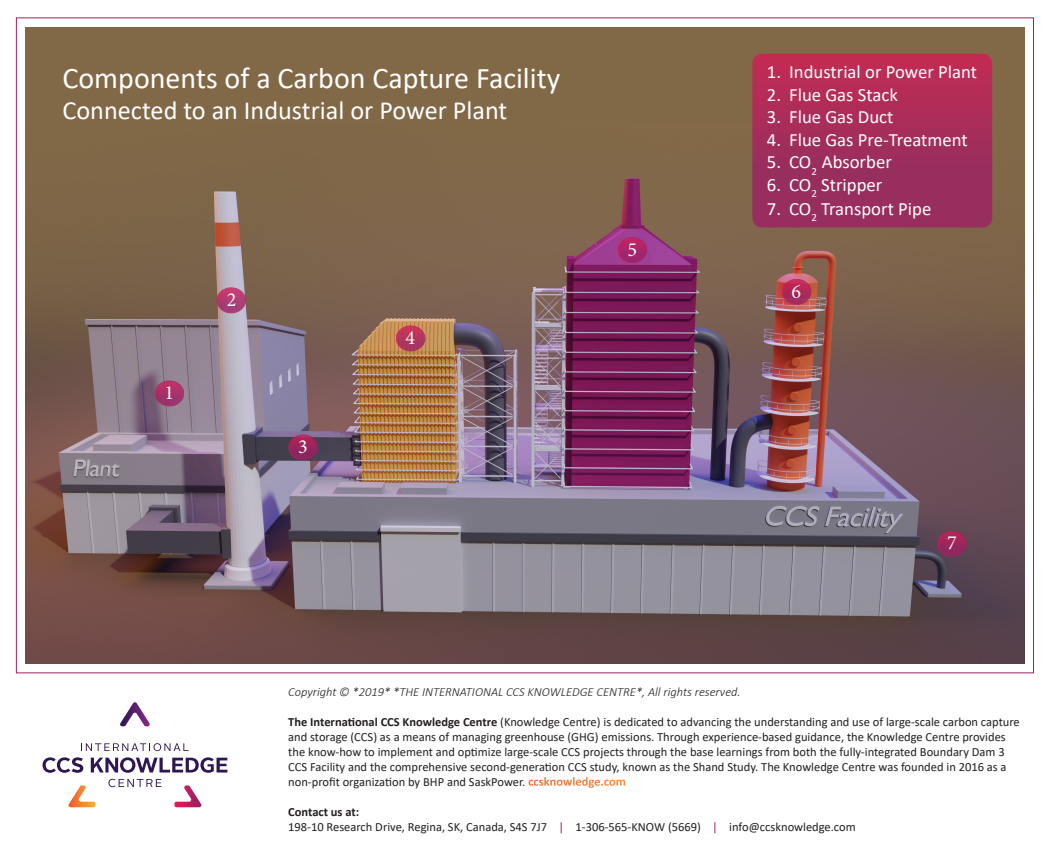
<style>
.page{position:relative;width:1050px;height:850px;background:#fff}
.page>*{position:absolute;margin:0;border:0;box-sizing:border-box;transform-origin:0 0}
.t1{font:30px "Calibri";color:#fff}
.t2{font:26.25px "Calibri";color:#fff}
.t3{font:20px "Minion Pro";color:#fff}
.t4{font:18.75px "Calibri";color:#fff}
.t5{font:12.5px/15px "Calibri";color:#231f20}
.t6{font:italic 300 12.5px "Calibri";color:#231f20}
.t7{font:700 12.5px "Calibri";color:#231f20}
.s1{font-weight:700}
.s2{font-weight:700;color:#fff}
.s3{color:#9e2064}
</style>
<div class="page">
<img style="left:25px;top:124px;width:1000px;height:539px">
<svg style="left:81px;top:743px;width:108px;height:8px"></svg>
<svg style="left:42px;top:757px;width:41px;height:16px"></svg>
<svg style="left:91px;top:757px;width:136px;height:16px"></svg>
<svg style="left:108px;top:779px;width:53px;height:8px"></svg>
<svg style="left:174px;top:785px;width:28px;height:22px"></svg>
<svg style="left:120px;top:702px;width:30px;height:24px"></svg>
<svg style="left:68px;top:785px;width:28px;height:22px"></svg>
<div style="left:25px;top:28px;width:1000px;height:96px;background:#816847"></div>
<div style="left:752px;top:54px;width:240px;height:174px;background:linear-gradient(to bottom,#be2b54,#8e2f61);border-radius:10px"></div>
<svg style="left:155px;top:381px;width:29px;height:25px"></svg>
<div style="left:155px;top:381px;width:29px;height:25px;border:1px solid #fff;border-radius:50%"></div>
<svg style="left:217px;top:288px;width:28px;height:25px"></svg>
<div style="left:217px;top:288px;width:29px;height:25px;border:1px solid #fff;border-radius:50%"></div>
<svg style="left:289px;top:435px;width:28px;height:25px"></svg>
<div style="left:289px;top:435px;width:29px;height:25px;border:1px solid #fff;border-radius:50%"></div>
<svg style="left:396px;top:326px;width:29px;height:25px"></svg>
<div style="left:396px;top:326px;width:29px;height:25px;border:1px solid #fff;border-radius:50%"></div>
<svg style="left:618px;top:238px;width:28px;height:25px"></svg>
<div style="left:618px;top:238px;width:29px;height:25px;border:1px solid #fff;border-radius:50%"></div>
<svg style="left:782px;top:279px;width:29px;height:25px"></svg>
<div style="left:782px;top:279px;width:29px;height:25px;border:1px solid #fff;border-radius:50%"></div>
<svg style="left:938px;top:531px;width:28px;height:25px"></svg>
<div style="left:938px;top:531px;width:29px;height:25px;border:1px solid #fff;border-radius:50%"></div>
<p class="t1" style="left:62px;top:57px;width:499px">Components of a Carbon Capture Facility</p>
<p class="t4" style="left:767px;top:59px;width:212px">1. Industrial or Power Plant</p>
<p class="t4" style="left:767px;top:82px;width:133px">2. Flue Gas Stack</p>
<p class="t4" style="left:767px;top:104px;width:128px">3. Flue Gas Duct</p>
<p class="t4" style="left:767px;top:127px;width:202px">4. Flue Gas Pre-Treatment</p>
<p class="t4" style="left:767px;top:149px;width:127px">5. CO<sub>2</sub> Absorber</p>
<p class="t4" style="left:767px;top:172px;width:117px">6. CO<sub>2</sub> Stripper</p>
<p class="t4" style="left:767px;top:196px;width:166px">7. CO<sub>2</sub> Transport Pipe</p>
<p class="t2" style="left:62px;top:92px;width:446px">Connected to an Industrial or Power Plant</p>
<p class="t3" style="left:164px;top:379px;width:11px">1</p>
<p class="t3" style="left:227px;top:286px;width:11px">2</p>
<p class="t3" style="left:298px;top:434px;width:11px">3</p>
<p class="t3" style="left:406px;top:324px;width:11px">4</p>
<p class="t3" style="left:628px;top:236px;width:11px">5</p>
<p class="t3" style="left:792px;top:278px;width:11px">6</p>
<p class="t3" style="left:947px;top:529px;width:11px">7</p>
<p class="t6" style="left:288px;top:684px;width:454px">Copyright © *2019* *THE INTERNATIONAL CCS KNOWLEDGE CENTRE*, All rights reserved.</p>
<p class="t5" style="left:288px;top:714px;width:733px"><span class="s1">The International CCS Knowledge Centre</span> (Knowledge Centre) is dedicated to advancing the understanding and use of large-scale carbon capture and storage (CCS) as a means of managing greenhouse (GHG) emissions. Through experience-based guidance, the Knowledge Centre provides the know-how to implement and optimize large-scale CCS projects through the base learnings from both the fully-integrated Boundary Dam 3<br>CCS Facility and the comprehensive second-generation CCS study, known as the Shand Study. The Knowledge Centre was founded in 2016 as a non-profit organization by BHP and SaskPower. <span class="s2">ccsknowledge.com</span></p>
<p class="t7" style="left:288px;top:803px;width:73px">Contact us at:</p>
<p class="t5" style="left:288px;top:819px;width:569px">198-10 Research Drive, Regina, SK, Canada, S4S 7J7 <span class="s3">|</span> 1-306-565-KNOW (5669) <span class="s3">|</span> info@ccsknowledge.com</p>
</div>
